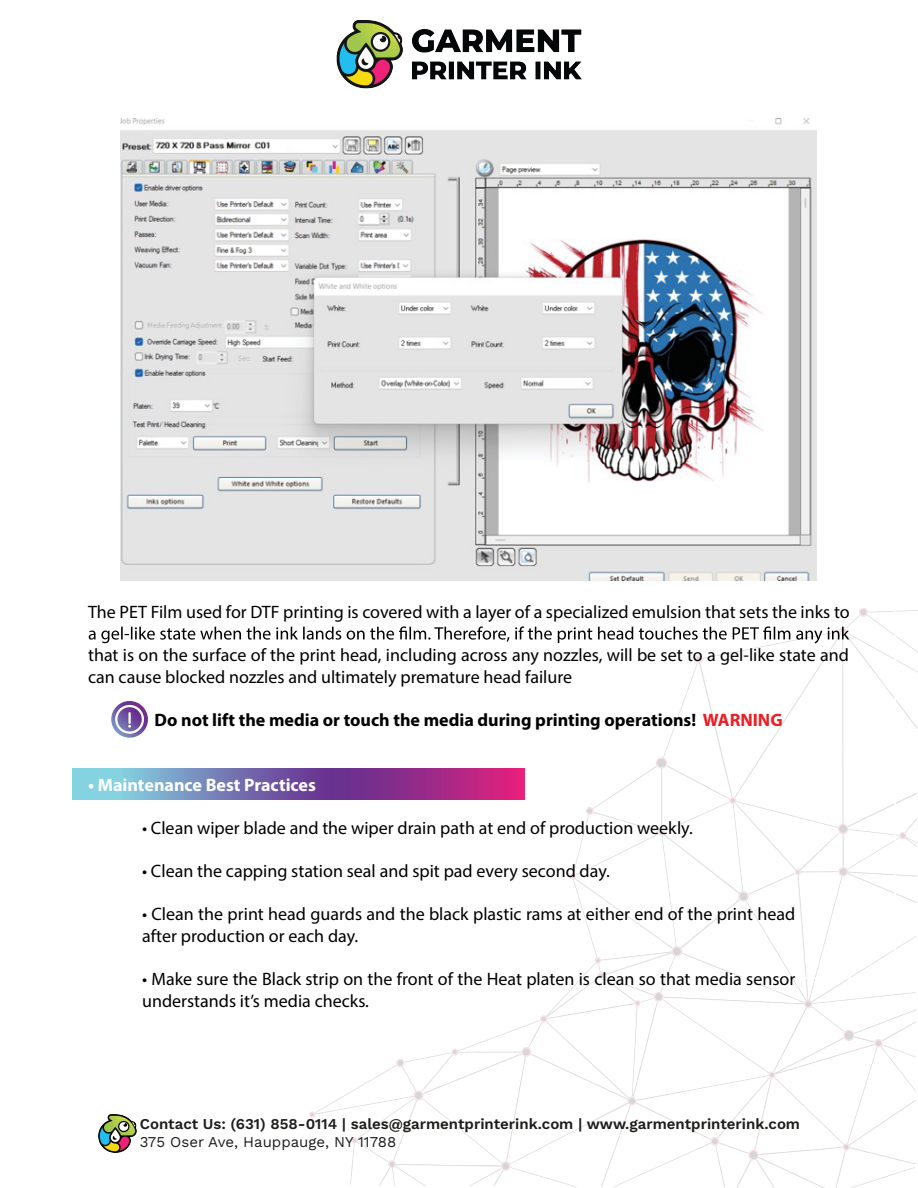
<style>
.page{position:relative;width:918px;height:1188px;background:#fff}
.page>*{position:absolute;margin:0;border:0;box-sizing:border-box;transform-origin:0 0}
.t1{font:18px/21.6px "Myriad Pro";color:#000}
.t2{font:700 18px "Myriad Pro";color:#000}
.t3{font:700 18px "Myriad Pro";color:#fff}
.t4{font:15px/18px "Work Sans";color:#1d1d1b}
.s1{color:#ed1d24}
</style>
<div class="page">
<div style="left:72px;top:769px;width:452px;height:30px;background:#85d2e1"></div>
<img style="left:121px;top:119px;width:696px;height:462px">
<svg style="left:89px;top:608px;width:829px;height:580px"></svg>
<img style="left:99px;top:1114px;width:37px;height:38px">
<img style="left:336px;top:20px;width:246px;height:69px">
<p class="t1" style="left:88px;top:601px;width:763px">The PET Film used for DTF printing is covered with a layer of a specialized emulsion that sets the inks to</p>
<p class="t1" style="left:88px;top:644px;width:762px">that is on the surface of the print head, including across any nozzles, will be set to a gel-like state and can cause blocked nozzles and ultimately premature head failure</p>
<p class="t2" style="left:155px;top:708px;width:630px">Do not lift the media or touch the media during printing operations! <span class="s1">WARNING</span></p>
<p class="t3" style="left:88px;top:773px;width:229px">• Maintenance Best Practices</p>
<p class="t1" style="left:142px;top:817px;width:552px">• Clean wiper blade and the wiper drain path at end of production weekly.</p>
<p class="t1" style="left:142px;top:860px;width:469px">• Clean the capping station seal and spit pad every second day.</p>
<p class="t1" style="left:142px;top:903px;width:655px">• Clean the print head guards and the black plastic rams at either end of the print head after production or each day.</p>
<p class="t1" style="left:142px;top:968px;width:655px">• Make sure the Black strip on the front of the Heat platen is clean so that media sensor understands it’s media checks.</p>
<p class="t4" style="left:140px;top:1114px;width:662px">Contact Us: (631) 858-0114 | sales@garmentprinterink.com | www.garmentprinterink.com<br>375 Oser Ave, Hauppauge, NY 11788</p>
</div>
